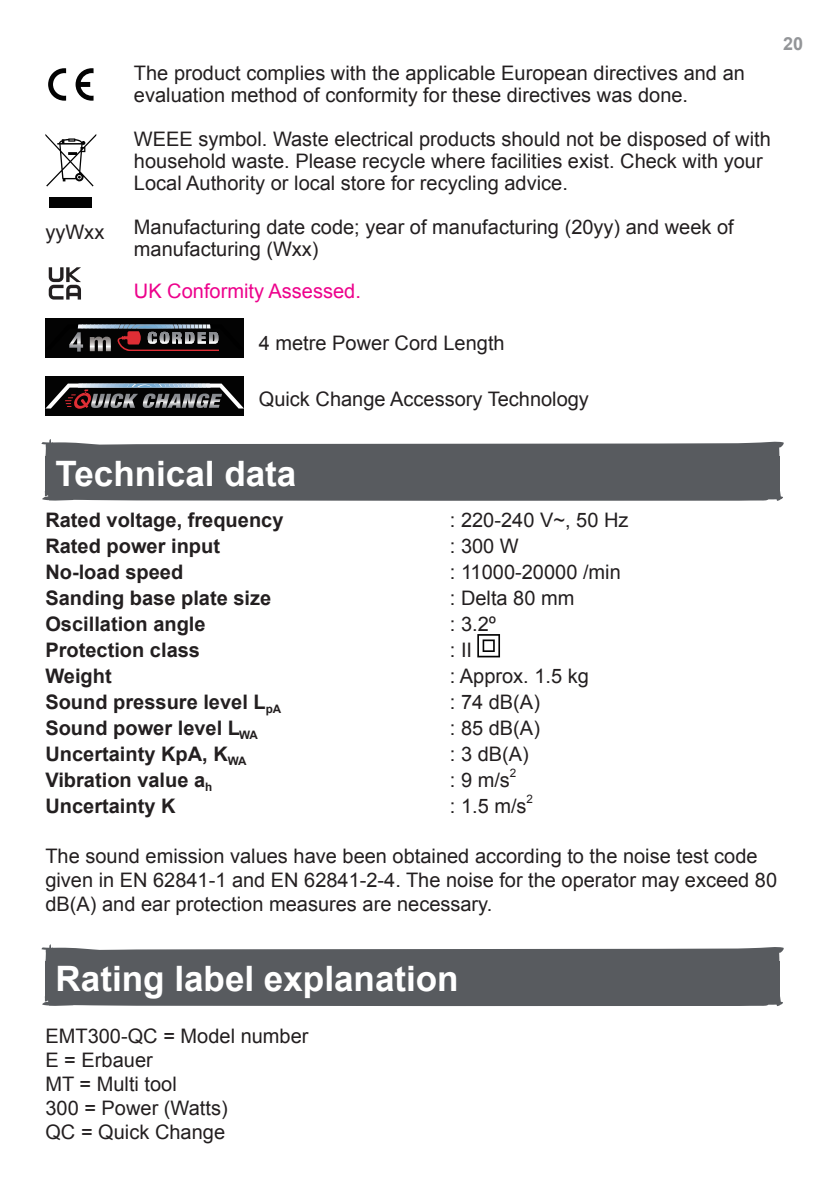
<style>
.page{position:relative;width:823px;height:1191px;background:#fff}
.page>*{position:absolute;margin:0;border:0;box-sizing:border-box;transform-origin:0 0}
.t1{font:700 35px "Arial";color:#fff}
.t2{font:20px/24px "Arial";color:#231f20}
.t3{font:700 20px "Arial";color:#231f20}
.t4{font:20px "Arial";color:#ed028c}
.t5{font:700 18px "Arial";color:#939598}
.t6{font:11.6px "Arial";color:#231f20}
</style>
<div class="page">
<svg style="left:45px;top:134px;width:51px;height:52px"></svg>
<div style="left:50px;top:197px;width:42px;height:10px;background:#030303"></div>
<div style="left:45px;top:318px;width:199px;height:40px;background:#030303"></div>
<svg style="left:69px;top:324px;width:150px;height:27px"></svg>
<div style="left:45px;top:376px;width:199px;height:40px;background:#030303"></div>
<svg style="left:45px;top:383px;width:199px;height:26px"></svg>
<div style="left:46px;top:456px;width:733px;height:35px;background:#585b5f"></div>
<svg style="left:41px;top:439px;width:743px;height:17px"></svg>
<svg style="left:42px;top:491px;width:741px;height:10px;background:#5f6266"></svg>
<div style="left:46px;top:961px;width:733px;height:35px;background:#585b5f"></div>
<svg style="left:41px;top:944px;width:743px;height:17px"></svg>
<div style="left:42px;top:996px;width:741px;height:10px;background:#585b5f"></div>
<svg style="left:477px;top:634px;width:22px;height:23px"></svg>
<svg style="left:48px;top:68px;width:18px;height:33px"></svg>
<svg style="left:75px;top:68px;width:18px;height:33px"></svg>
<svg style="left:49px;top:267px;width:32px;height:32px"></svg>
<p class="t2" style="left:45px;top:220px;width:60px">yyWxx</p>
<p class="t2" style="left:134px;top:61px;width:612px">The product complies with the applicable European directives and an</p>
<p class="t2" style="left:134px;top:83px;width:555px">evaluation method of conformity for these directives was done.</p>
<p class="t2" style="left:134px;top:127px;width:638px">WEEE symbol. Waste electrical products should not be disposed of with</p>
<p class="t2" style="left:134px;top:149px;width:629px">household waste. Please recycle where facilities exist. Check with your</p>
<p class="t2" style="left:134px;top:171px;width:435px">Local Authority or local store for recycling advice.</p>
<p class="t2" style="left:134px;top:215px;width:601px">Manufacturing date code; year of manufacturing (20yy) and week of</p>
<p class="t2" style="left:134px;top:237px;width:186px">manufacturing (Wxx)</p>
<p class="t4" style="left:134px;top:277px;width:228px">UK Conformity Assessed.</p>
<p class="t2" style="left:259px;top:331px;width:247px">4 metre Power Cord Length</p>
<p class="t2" style="left:259px;top:387px;width:331px">Quick Change Accessory Technology</p>
<p class="t5" style="left:782px;top:32px;width:22px">20</p>
<p class="t1" style="left:56px;top:450px;width:242px">Technical data</p>
<p class="t3" style="left:45px;top:506px;width:239px">Rated voltage, frequency</p>
<p class="t2" style="left:449px;top:508px;width:180px">: 220-240 V~, 50 Hz</p>
<p class="t3" style="left:45px;top:532px;width:176px">Rated power input</p>
<p class="t2" style="left:449px;top:534px;width:70px">: 300 W</p>
<p class="t3" style="left:45px;top:558px;width:139px">No-load speed</p>
<p class="t2" style="left:449px;top:560px;width:172px">: 11000-20000 /min</p>
<p class="t3" style="left:45px;top:584px;width:227px">Sanding base plate size</p>
<p class="t2" style="left:449px;top:586px;width:126px">: Delta 80 mm</p>
<p class="t3" style="left:45px;top:610px;width:162px">Oscillation angle</p>
<p class="t2" style="left:449px;top:612px;width:48px">: 3.2º</p>
<p class="t3" style="left:45px;top:636px;width:156px">Protection class</p>
<p class="t2" style="left:449px;top:638px;width:24px">: II</p>
<p class="t3" style="left:45px;top:662px;width:68px">Weight</p>
<p class="t2" style="left:449px;top:664px;width:140px">: Approx. 1.5 kg</p>
<p class="t3" style="left:45px;top:688px;width:237px">Sound pressure level L<sub>pA</sub></p>
<p class="t2" style="left:449px;top:690px;width:92px">: 74 dB(A)</p>
<p class="t3" style="left:45px;top:714px;width:214px">Sound power level L<sub>WA</sub></p>
<p class="t2" style="left:449px;top:716px;width:92px">: 85 dB(A)</p>
<p class="t3" style="left:45px;top:740px;width:203px">Uncertainty KpA, K<sub>WA</sub></p>
<p class="t2" style="left:449px;top:742px;width:80px">: 3 dB(A)</p>
<p class="t3" style="left:45px;top:766px;width:168px">Vibration value a<sub>h</sub></p>
<p class="t2" style="left:449px;top:768px;width:62px">: 9 m/s</p>
<p class="t6" style="left:509px;top:766px;width:8px">2</p>
<p class="t3" style="left:45px;top:792px;width:132px">Uncertainty K</p>
<p class="t2" style="left:449px;top:794px;width:78px">: 1.5 m/s</p>
<p class="t6" style="left:526px;top:792px;width:8px">2</p>
<p class="t2" style="left:45px;top:844px;width:732px">The sound emission values have been obtained according to the noise test code given in EN 62841-1 and EN 62841-2-4. The noise for the operator may exceed 80 dB(A) and ear protection measures are necessary.</p>
<p class="t1" style="left:56px;top:955px;width:404px">Rating label explanation</p>
<p class="t2" style="left:45px;top:1023px;width:264px">EMT300-QC = Model number</p>
<p class="t2" style="left:45px;top:1047px;width:109px">E = Erbauer</p>
<p class="t2" style="left:45px;top:1071px;width:133px">MT = Multi tool</p>
<p class="t2" style="left:45px;top:1095px;width:184px">300 = Power (Watts)</p>
<p class="t2" style="left:45px;top:1119px;width:181px">QC = Quick Change</p>
</div>
